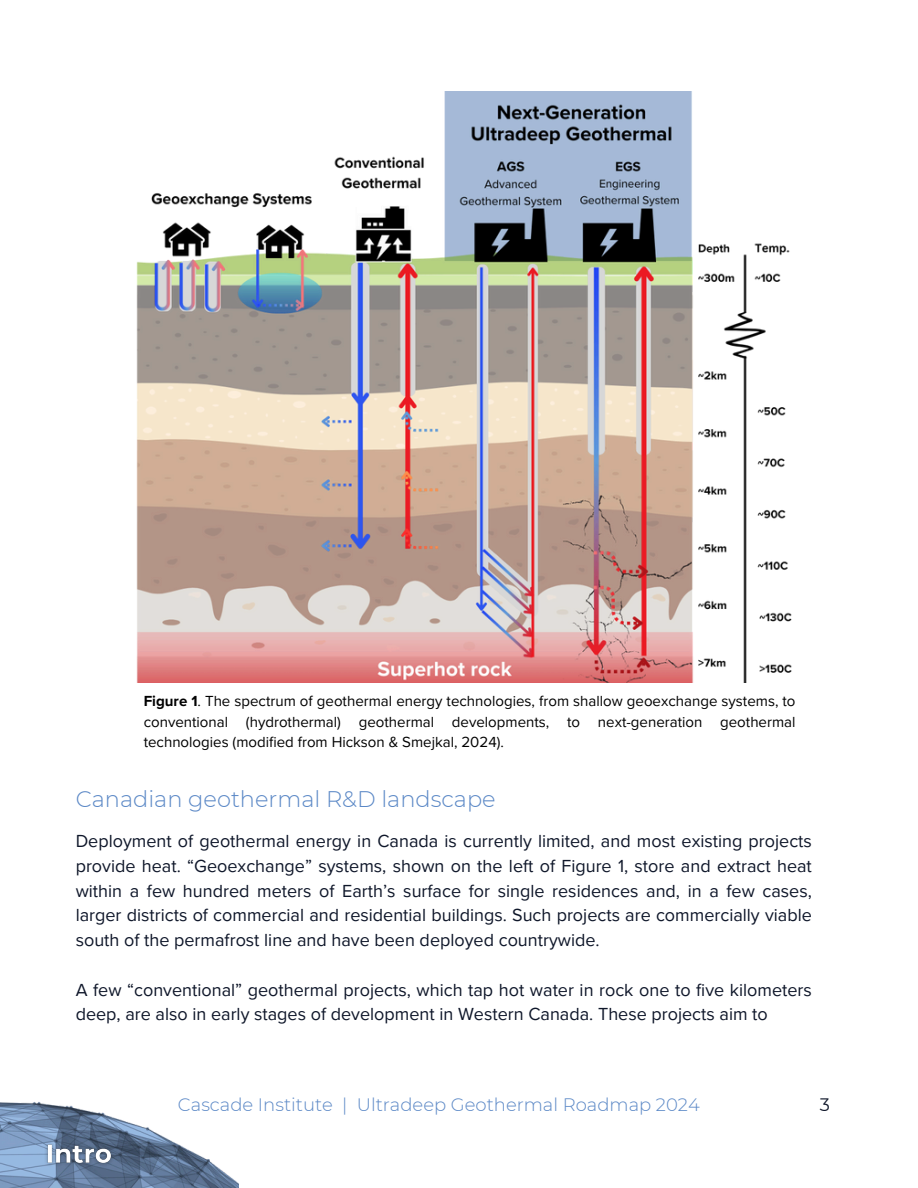
<style>
.page{position:relative;width:918px;height:1188px;background:#fff}
.page>*{position:absolute;margin:0;border:0;box-sizing:border-box;transform-origin:0 0}
.t1{font:300 22.5px "Montserrat";color:#5b88c6}
.t2{font:18px/24.8px "Proxima Nova";color:#0f172a;text-align:justify}
.t3{font:300 18px "Montserrat";color:#5b88c6}
.t4{font:18px "Montserrat";color:#0f172a}
.t5{font:15px/20.2px "Proxima Nova";color:#000;text-align:justify}
.s1{font-weight:700}
</style>
<div class="page">
<img style="left:136px;top:92px;width:656px;height:590px">
<img style="left:0;top:1102px;width:239px;height:86px">
<img style="left:40px;top:1137px;width:79px;height:34px">
<p class="t5" style="left:144px;top:692px;width:653px"><span class="s1">Figure 1</span>. The spectrum of geothermal energy technologies, from shallow geoexchange systems, to conventional (hydrothermal) geothermal developments, to next-generation geothermal technologies (modified from Hickson &amp; Smejkal, 2024).</p>
<h2 class="t1" style="left:76px;top:785px;width:422px">Canadian geothermal R&amp;D landscape</h2>
<p class="t2" style="left:76px;top:829px;width:738px">Deployment of geothermal energy in Canada is currently limited, and most existing projects provide heat. “Geoexchange” systems, shown on the left of Figure 1, store and extract heat within a few hundred meters of Earth’s surface for single residences and, in a few cases, larger districts of commercial and residential buildings. Such projects are commercially viable south of the permafrost line and have been deployed countrywide.</p>
<h3 class="t2" style="left:76px;top:978px;width:738px">A few “conventional” geothermal projects, which tap hot water in rock one to five kilometers deep, are also in early stages of development in Western Canada. These projects aim to</h3>
<h3 class="t3" style="left:178px;top:1094px;width:523px">Cascade Institute | Ultradeep Geothermal Roadmap 2024</h3>
<h3 class="t4" style="left:820px;top:1094px;width:12px">3</h3>
</div>
